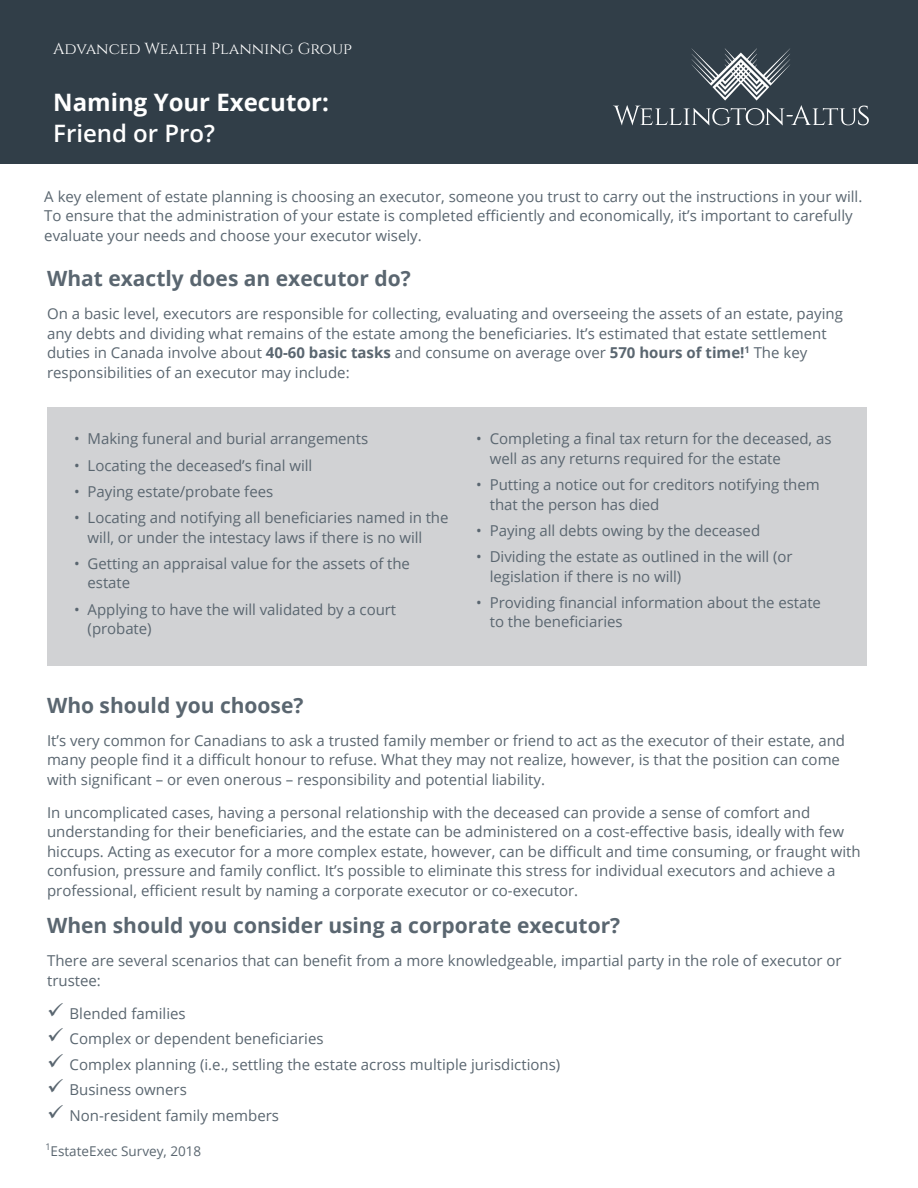
<style>
.page{position:relative;width:918px;height:1188px;background:#fff}
.page>*{position:absolute;margin:0;border:0;box-sizing:border-box;transform-origin:0 0}
.t1{font:700 24px/31.5px "Open Sans";color:#fff}
.t2{font:700 21px "Open Sans";color:#5a6670}
.t3{font:16.05px "Cinzel";letter-spacing:-.005em;color:#fff}
.t4{font:15px/19.5px "Open Sans";color:#5a6670}
.t5{font:13.5px "Open Sans";color:#5a6670}
.s1{font-weight:600}
.s2{font-weight:700}
</style>
<div class="page">
<div style="left:0;top:0;width:918px;height:164px;background:#313e48"></div>
<svg style="left:613px;top:48px;width:256px;height:77px"></svg>
<div style="left:47px;top:407px;width:820px;height:259px;background:#d1d2d4"></div>
<p class="t3" style="left:53px;top:40px;width:300px">Advanced Wealth Planning Group</p>
<p class="t1" style="left:53px;top:86px;width:277px">Naming Your Executor:<br><span class="s1">Friend or Pro?</span></p>
<p class="t4" style="left:44px;top:186px;width:820px">A key element of estate planning is choosing an executor, someone you trust to carry out the instructions in your will.<br>To ensure that the administration of your estate is completed efficiently and economically, it’s important to carefully evaluate your needs and choose your executor wisely.</p>
<p class="t2" style="left:47px;top:264px;width:365px">What exactly does an executor do?</p>
<p class="t4" style="left:47px;top:304px;width:797px">On a basic level, executors are responsible for collecting, evaluating and overseeing the assets of an estate, paying any debts and dividing what remains of the estate among the beneficiaries. It’s estimated that estate settlement duties in Canada involve about <span class="s2">40-60 basic tasks</span> and consume on average over <span class="s2">570 hours of time!</span><sup>1</sup> The key responsibilities of an executor may include:</p>
<p class="t4" style="left:74px;top:429px;width:296px">• Making funeral and burial arrangements</p>
<p class="t4" style="left:74px;top:455px;width:240px">• Locating the deceased’s final will</p>
<p class="t4" style="left:74px;top:481px;width:201px">• Paying estate/probate fees</p>
<p class="t4" style="left:88px;top:508px;width:362px;text-indent:-14px">• Locating and notifying all beneficiaries named in the will, or under the intestacy laws if there is no will</p>
<p class="t4" style="left:88px;top:553px;width:324px;text-indent:-14px">• Getting an appraisal value for the assets of the estate</p>
<p class="t4" style="left:88px;top:599px;width:310px;text-indent:-14px">• Applying to have the will validated by a court (probate)</p>
<p class="t4" style="left:490px;top:429px;width:343px;text-indent:-14px">• Completing a final tax return for the deceased, as well as any returns required for the estate</p>
<p class="t4" style="left:490px;top:475px;width:331px;text-indent:-14px">• Putting a notice out for creditors notifying them that the person has died</p>
<p class="t4" style="left:476px;top:520px;width:285px">• Paying all debts owing by the deceased</p>
<p class="t4" style="left:490px;top:547px;width:304px;text-indent:-14px">• Dividing the estate as outlined in the will (or legislation if there is no will)</p>
<p class="t4" style="left:490px;top:592px;width:333px;text-indent:-14px">• Providing financial information about the estate to the beneficiaries</p>
<p class="t2" style="left:47px;top:690px;width:258px">Who should you choose?</p>
<p class="t4" style="left:47px;top:730px;width:800px">It’s very common for Canadians to ask a trusted family member or friend to act as the executor of their estate, and many people find it a difficult honour to refuse. What they may not realize, however, is that the position can come with significant – or even onerous – responsibility and potential liability.</p>
<p class="t4" style="left:47px;top:802px;width:815px">In uncomplicated cases, having a personal relationship with the deceased can provide a sense of comfort and understanding for their beneficiaries, and the estate can be administered on a cost-effective basis, ideally with few hiccups. Acting as executor for a more complex estate, however, can be difficult and time consuming, or fraught with confusion, pressure and family conflict. It’s possible to eliminate this stress for individual executors and achieve a professional, efficient result by naming a corporate executor or co-executor.</p>
<p class="t2" style="left:47px;top:911px;width:575px">When should you consider using a corporate executor?</p>
<p class="t4" style="left:47px;top:951px;width:796px">There are several scenarios that can benefit from a more knowledgeable, impartial party in the role of executor or trustee:</p>
<p class="t4" style="left:47px;top:1003px;width:140px">✓ Blended families</p>
<p class="t4" style="left:47px;top:1029px;width:278px">✓ Complex or dependent beneficiaries</p>
<p class="t4" style="left:47px;top:1054px;width:515px">✓ Complex planning (i.e., settling the estate across multiple jurisdictions)</p>
<p class="t4" style="left:47px;top:1080px;width:141px">✓ Business owners</p>
<p class="t4" style="left:47px;top:1105px;width:234px">✓ Non-resident family members</p>
<p class="t5" style="left:45px;top:1141px;width:157px"><sup>1</sup>EstateExec Survey, 2018</p>
</div>
